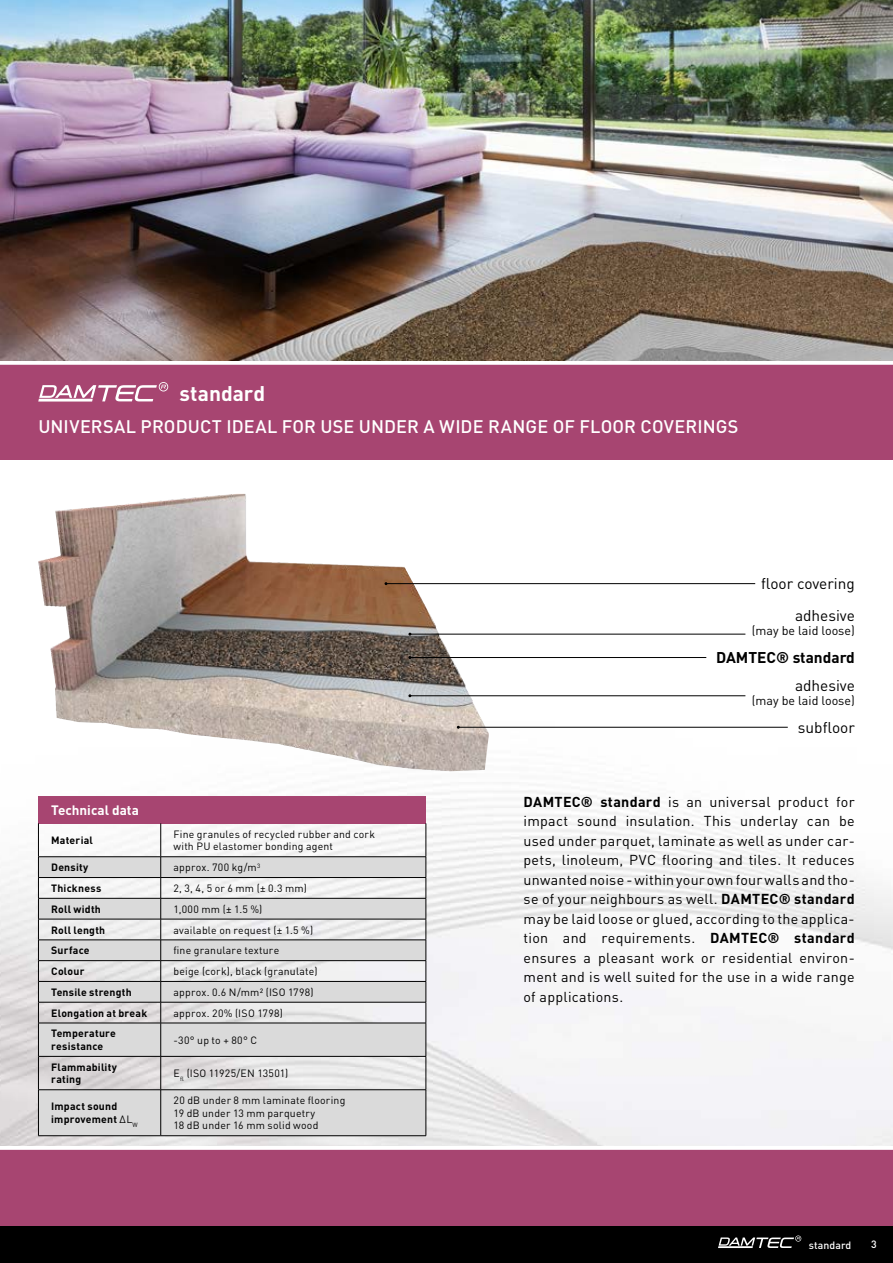
<style>
.page{position:relative;width:893px;height:1263px;background:#fff}
.page>*{position:absolute;margin:0;border:0;box-sizing:border-box;transform-origin:0 0}
.t1{font:700 21px "DIN Pro";color:#fff}
.t2{font:500 18px "DIN Pro";letter-spacing:.005em;color:#fff}
.t3{font:15.45px/32.1px "DIN Pro";color:#000;text-align:right}
.t4{font:700 15.45px "DIN Pro";color:#000}
.t5{font:14.25px/19.5px "DIN Pro";letter-spacing:.02em;color:#000;text-align:justify}
.t6{font:700 13.5px "DIN Pro";color:#fff}
.t7{font:12.45px "DIN Pro";color:#000}
.t8{font:10.5px/12.6px "DIN Pro";letter-spacing:.02em;color:#000}
.t9{font:700 10.5px/12.6px "DIN Pro";letter-spacing:.02em;color:#000}
.t10{font:500 10.5px "DIN Pro";letter-spacing:.01em;color:#fff}
.s1{font-weight:400}
.s2{font-weight:700}
</style>
<div class="page">
<div style="left:0;top:1149px;width:893px;height:114px;background:#a74571"></div>
<div style="left:0;top:1226px;width:893px;height:37px;background:#000"></div>
<div style="left:0;top:1145px;width:893px;height:5px;background:#fff"></div>
<img style="left:0;top:493px;width:893px;height:652px">
<div style="left:0;top:362px;width:893px;height:98px;background:#a74571"></div>
<div style="left:0;top:360px;width:893px;height:5px;background:#fff"></div>
<img style="left:38px;top:494px;width:201px;height:246px">
<img style="left:0;top:0;width:893px;height:360px">
<svg style="left:718px;top:1235px;width:83px;height:13px"></svg>
<svg style="left:38px;top:382px;width:130px;height:19px"></svg>
<hr style="left:386px;top:583px;width:369px;height:1px;background:#000">
<hr style="left:410px;top:634px;width:335px;height:1px;background:#000">
<hr style="left:410px;top:657px;width:296px;height:1px;background:#000">
<hr style="left:410px;top:695px;width:335px;height:1px;background:#000">
<hr style="left:458px;top:727px;width:330px;height:1px;background:#000">
<div style="left:38px;top:796px;width:388px;height:27px;background:#a74571"></div>
<svg style="left:39px;top:857px;width:387px;height:278px;background:#dddcdd"></svg>
<hr style="left:38px;top:823px;width:1px;height:33px;background:#000">
<hr style="left:160px;top:823px;width:1px;height:33px;background:#000">
<hr style="left:426px;top:823px;width:1px;height:33px;background:#000">
<hr style="left:38px;top:856px;width:123px;height:1px;background:#000">
<hr style="left:161px;top:856px;width:265px;height:1px;background:#000">
<hr style="left:38px;top:877px;width:123px;height:1px;background:#000">
<hr style="left:161px;top:877px;width:265px;height:1px;background:#000">
<hr style="left:38px;top:898px;width:123px;height:1px;background:#000">
<hr style="left:161px;top:898px;width:265px;height:1px;background:#000">
<hr style="left:38px;top:919px;width:123px;height:1px;background:#000">
<hr style="left:161px;top:919px;width:265px;height:1px;background:#000">
<hr style="left:38px;top:939px;width:123px;height:1px;background:#000">
<hr style="left:161px;top:939px;width:265px;height:1px;background:#000">
<hr style="left:38px;top:960px;width:123px;height:1px;background:#000">
<hr style="left:161px;top:960px;width:265px;height:1px;background:#000">
<hr style="left:38px;top:981px;width:123px;height:1px;background:#000">
<hr style="left:161px;top:981px;width:265px;height:1px;background:#000">
<hr style="left:38px;top:1002px;width:123px;height:1px;background:#000">
<svg style="left:38px;top:857px;width:1px;height:166px"></svg>
<hr style="left:161px;top:1002px;width:265px;height:1px;background:#000">
<svg style="left:160px;top:857px;width:1px;height:166px"></svg>
<svg style="left:426px;top:857px;width:1px;height:166px"></svg>
<hr style="left:38px;top:1023px;width:123px;height:1px;background:#000">
<hr style="left:38px;top:1023px;width:1px;height:33px;background:#000">
<hr style="left:161px;top:1023px;width:265px;height:1px;background:#000">
<hr style="left:160px;top:1023px;width:1px;height:33px;background:#000">
<hr style="left:426px;top:1023px;width:1px;height:33px;background:#000">
<hr style="left:38px;top:1056px;width:123px;height:1px;background:#000">
<hr style="left:38px;top:1056px;width:1px;height:33px;background:#000">
<hr style="left:161px;top:1056px;width:265px;height:1px;background:#000">
<hr style="left:160px;top:1056px;width:1px;height:33px;background:#000">
<hr style="left:426px;top:1056px;width:1px;height:33px;background:#000">
<hr style="left:38px;top:1089px;width:123px;height:1px;background:#000">
<hr style="left:38px;top:1090px;width:1px;height:45px;background:#000">
<hr style="left:161px;top:1089px;width:265px;height:1px;background:#000">
<hr style="left:160px;top:1090px;width:1px;height:45px;background:#000">
<hr style="left:426px;top:1090px;width:1px;height:45px;background:#000">
<hr style="left:38px;top:1135px;width:123px;height:1px;background:#000">
<hr style="left:161px;top:1135px;width:265px;height:1px;background:#000">
<h1 class="t1" style="left:180px;top:379px;width:87px">standard</h1>
<p class="t2" style="left:38px;top:414px;width:701px">UNIVERSAL PRODUCT IDEAL FOR USE UNDER A WIDE RANGE OF FLOOR COVERINGS</p>
<p class="t6" style="left:51px;top:801px;width:89px">Technical data</p>
<p class="t9" style="left:51px;top:833px;width:43px">Material</p>
<p class="t8" style="left:173px;top:827px;width:203px">Fine granules of recycled rubber and cork with PU elastomer bonding agent</p>
<p class="t9" style="left:51px;top:861px;width:39px">Density</p>
<p class="t8" style="left:173px;top:861px;width:88px">approx. 700 kg/m<sup>3</sup></p>
<p class="t9" style="left:51px;top:881px;width:52px">Thickness</p>
<p class="t8" style="left:173px;top:881px;width:135px">2, 3, 4, 5 or 6 mm (± 0.3 mm)</p>
<p class="t9" style="left:51px;top:902px;width:51px">Roll width</p>
<p class="t8" style="left:173px;top:902px;width:90px">1,000 mm (± 1.5 %)</p>
<p class="t9" style="left:51px;top:923px;width:56px">Roll length</p>
<p class="t8" style="left:173px;top:923px;width:141px">available on request (± 1.5 %)</p>
<p class="t9" style="left:51px;top:944px;width:40px">Surface</p>
<p class="t8" style="left:173px;top:944px;width:107px">fine granulare texture</p>
<p class="t9" style="left:51px;top:964px;width:35px">Colour</p>
<p class="t8" style="left:173px;top:964px;width:146px">beige (cork), black (granulate)</p>
<p class="t9" style="left:51px;top:985px;width:82px">Tensile strength</p>
<p class="t8" style="left:173px;top:985px;width:142px">approx. 0.6 N/mm² (ISO 1798)</p>
<p class="t9" style="left:51px;top:1006px;width:98px">Elongation at break</p>
<p class="t8" style="left:173px;top:1006px;width:111px">approx. 20% (ISO 1798)</p>
<p class="t9" style="left:51px;top:1027px;width:66px">Temperature resistance</p>
<p class="t8" style="left:173px;top:1033px;width:85px">-30° up to + 80° C</p>
<p class="t9" style="left:51px;top:1060px;width:67px">Flammability rating</p>
<p class="t8" style="left:173px;top:1066px;width:116px">E<sub>fl</sub> (ISO 11925/EN 13501)</p>
<p class="t9" style="left:51px;top:1100px;width:88px">Impact sound improvement <span class="s1">ΔL</span><sub>W</sub></p>
<p class="t8" style="left:173px;top:1094px;width:173px">20 dB under 8 mm laminate flooring<br>19 dB under 13 mm parquetry<br>18 dB under 16 mm solid wood</p>
<p class="t3" style="left:761px;top:567px;width:95px">floor covering adhesive</p>
<p class="t7" style="left:752px;top:622px;width:105px">(may be laid loose)</p>
<p class="t4" style="left:716px;top:647px;width:140px">DAMTEC® standard</p>
<p class="t3" style="left:795px;top:669px;width:61px">adhesive</p>
<p class="t7" style="left:752px;top:692px;width:105px">(may be laid loose)</p>
<p class="t3" style="left:798px;top:711px;width:58px">subfloor</p>
<p class="t5" style="left:523px;top:791px;width:333px"><span class="s2">DAMTEC® standard</span> is an universal product for impact sound insulation. This underlay can be used under parquet, laminate as well as under car&shy;pets, linoleum, PVC flooring and tiles. It reduces unwanted noise - within your own four walls and tho&shy;se of your neighbours as well. <span class="s2">DAMTEC® standard </span>may be laid loose or glued, according to the applica&shy;tion and requirements. <span class="s2">DAMTEC® standard </span>ensures a pleasant work or residential environ&shy;ment and is well suited for the use in a wide range of applications.</p>
<p class="t10" style="left:809px;top:1237px;width:44px">standard</p>
<p class="t10" style="left:871px;top:1237px;width:7px">3</p>
</div>
